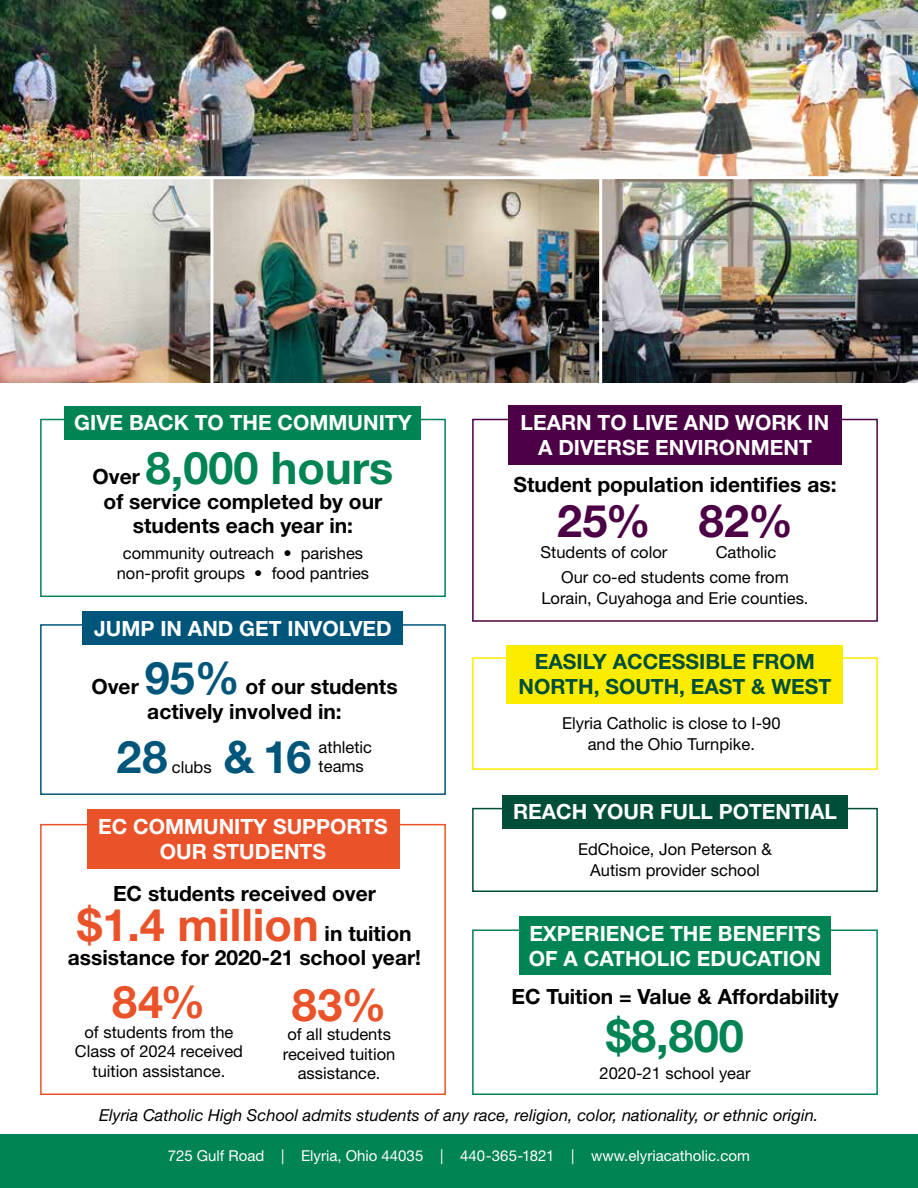
<style>
.page{position:relative;width:918px;height:1188px;background:#fff}
.page>*{position:absolute;margin:0;border:0;box-sizing:border-box;transform-origin:0 0}
.t1{font:700 45px "Helvetica Neue LT Std";color:#ea5329}
.t2{font:700 45px "Helvetica Neue LT Std";color:#008453}
.t3{font:700 45px "Helvetica Neue LT Std";color:#4c0045}
.t4{font:700 45px "Helvetica Neue LT Std";color:#00567a}
.t5{font:700 21px/24.2px "Helvetica Neue LT Std";color:#000;text-align:center}
.t6{font:700 21px/25.2px "Helvetica Neue LT Std";color:#fff;text-align:center}
.t7{font:700 21px/25.2px "Helvetica Neue LT Std";color:#004e38;text-align:center}
.t8{font:16.5px/19.5px "Helvetica Neue LT Std";color:#000;text-align:center}
.t9{font:italic 16.5px "Helvetica Neue LT Std";color:#000}
.t10{font:15px "Helvetica Neue LT Std";color:#fff}
.s1{font-size:21px;color:#000}
.s2{font-size:45px;color:#00567a}
</style>
<div class="page">
<img style="left:0;top:0;width:918px;height:383px">
<div style="left:472px;top:657px;width:406px;height:113px;border:2px solid #fced00"></div>
<div style="left:507px;top:645px;width:336px;height:59px;background:#fced00"></div>
<div style="left:472px;top:808px;width:406px;height:84px;border:2px solid #004e38"></div>
<div style="left:502px;top:795px;width:346px;height:34px;background:#004e38"></div>
<div style="left:472px;top:929px;width:406px;height:166px;border:2px solid #008453"></div>
<div style="left:519px;top:917px;width:312px;height:58px;background:#008453"></div>
<div style="left:472px;top:419px;width:406px;height:203px;border:2px solid #4c0045"></div>
<div style="left:508px;top:406px;width:334px;height:59px;background:#4c0045"></div>
<div style="left:0;top:1134px;width:918px;height:54px;background:#008453"></div>
<div style="left:40px;top:419px;width:406px;height:178px;border:2px solid #008453"></div>
<div style="left:65px;top:406px;width:356px;height:34px;background:#008453"></div>
<div style="left:40px;top:824px;width:406px;height:271px;border:2px solid #ea5329"></div>
<div style="left:87px;top:809px;width:312px;height:59px;background:#ea5329"></div>
<div style="left:40px;top:624px;width:406px;height:171px;border:2px solid #00567a"></div>
<div style="left:83px;top:611px;width:320px;height:34px;background:#00567a"></div>
<hr style="left:0;top:176px;width:918px;height:3px;background:#fff">
<hr style="left:210px;top:178px;width:3px;height:211px;background:#fff">
<hr style="left:599px;top:178px;width:3px;height:211px;background:#fff">
<p class="t6" style="left:74px;top:410px;width:339px">GIVE BACK TO THE COMMUNITY</p>
<h1 class="t2" style="left:93px;top:441px;width:302px"><span class="s1">Over</span> 8,000 hours</h1>
<p class="t5" style="left:104px;top:489px;width:280px">of service completed by our students each year in:</p>
<p class="t8" style="left:117px;top:543px;width:254px">community outreach • parishes non-profit groups • food pantries</p>
<p class="t6" style="left:94px;top:615px;width:299px">JUMP IN AND GET INVOLVED</p>
<p class="t5" style="left:91px;top:674px;width:308px">Over <span class="s2">95%</span> of our students actively involved in:</p>
<h1 class="t4" style="left:117px;top:729px;width:52px">28</h1>
<h1 class="t4" style="left:223px;top:729px;width:90px">&amp; 16</h1>
<p class="t8" style="left:319px;top:737px;width:55px;text-align:left">athletic teams</p>
<p class="t8" style="left:172px;top:757px;width:41px">clubs</p>
<p class="t6" style="left:98px;top:813px;width:291px">EC COMMUNITY SUPPORTS<br>OUR STUDENTS</p>
<p class="t5" style="left:113px;top:881px;width:264px">EC students received over</p>
<h1 class="t1" style="left:77px;top:897px;width:336px">$1.4 million <span class="s1">in tuition</span></h1>
<p class="t5" style="left:68px;top:945px;width:355px">assistance for 2020-21 school year!</p>
<h1 class="t1" style="left:112px;top:974px;width:95px">84%</h1>
<p class="t8" style="left:75px;top:1042px;width:170px">Class of 2024 received tuition assistance.</p>
<p class="t8" style="left:85px;top:1022px;width:150px">of students from the</p>
<h1 class="t1" style="left:292px;top:977px;width:96px">83%</h1>
<p class="t8" style="left:283px;top:1044px;width:114px">received tuition assistance.</p>
<p class="t8" style="left:287px;top:1024px;width:105px">of all students</p>
<p class="t6" style="left:521px;top:409px;width:310px">LEARN TO LIVE AND WORK IN<br>A DIVERSE ENVIRONMENT</p>
<p class="t5" style="left:513px;top:472px;width:325px">Student population identifies as:</p>
<h1 class="t3" style="left:557px;top:493px;width:238px">25% 82%</h1>
<p class="t8" style="left:716px;top:542px;width:62px">Catholic</p>
<p class="t8" style="left:541px;top:542px;width:128px">Students of color</p>
<p class="t8" style="left:541px;top:566px;width:269px;line-height:21px">Our co-ed students come from<br>Lorain, Cuyahoga and Erie counties.</p>
<p class="t7" style="left:519px;top:649px;width:314px">EASILY ACCESSIBLE FROM<br>NORTH, SOUTH, EAST &amp; WEST</p>
<p class="t8" style="left:562px;top:712px;width:220px;line-height:21px">Elyria Catholic is close to I-90 and the Ohio Turnpike.</p>
<p class="t6" style="left:513px;top:798px;width:325px">REACH YOUR FULL POTENTIAL</p>
<p class="t8" style="left:578px;top:839px;width:195px;line-height:21px">EdChoice, Jon Peterson &amp;<br>Autism provider school</p>
<p class="t6" style="left:529px;top:920px;width:294px;text-align:left">EXPERIENCE THE BENEFITS<br>OF A CATHOLIC EDUCATION</p>
<p class="t5" style="left:511px;top:984px;width:329px">EC Tuition = Value &amp; Affordability</p>
<h1 class="t2" style="left:606px;top:1008px;width:139px">$8,800</h1>
<p class="t8" style="left:600px;top:1063px;width:152px">2020-21 school year</p>
<p class="t9" style="left:99px;top:1105px;width:721px">Elyria Catholic High School admits students of any race, religion, color, nationality, or ethnic origin.</p>
<p class="t10" style="left:168px;top:1147px;width:584px">725 Gulf Road | Elyria, Ohio 44035 | 440-365-1821 | www.elyriacatholic.com</p>
</div>
